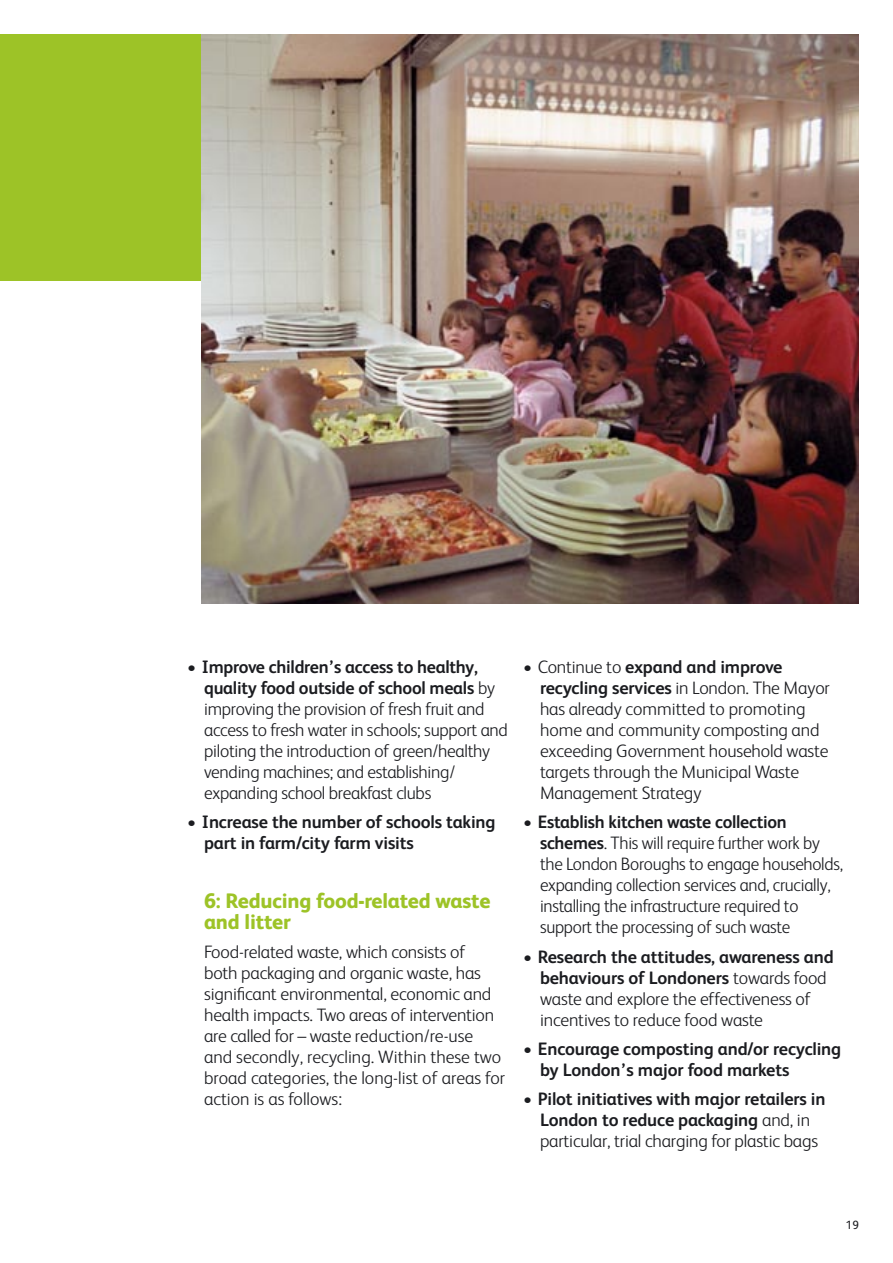
<style>
.page{position:relative;width:893px;height:1263px;background:#fff}
.page>*{position:absolute;margin:0;border:0;box-sizing:border-box;transform-origin:0 0}
.Sub_Heading_1{font:800 21px/21px "FS Albert";letter-spacing:-.01em;color:#9dc327}
.Bullet_Points{font:300 18px/21px "FS Albert";letter-spacing:-.015em;color:#1b1c20}
.Body_copy{font:300 18px/21px "FS Albert";letter-spacing:-.01em;color:#1b1c20}
.Bullet_Points-2{font:700 18px/21px "FS Albert";letter-spacing:-.01em;color:#1b1c20}
.t1{font:12px "FS Albert";color:#1b1c20}
.s1{font-weight:700}
.s2{font-weight:300}
</style>
<div class="page">
<div style="left:0;top:34px;width:859px;height:247px;background:#9dc327"></div>
<img style="left:202px;top:34px;width:657px;height:570px">
<p class="Bullet_Points" style="left:204px;top:656px;width:305px;text-indent:-17px">• <span class="s1">Improve children’s access to healthy, quality food outside of school meals</span> by improving the provision of fresh fruit and access to fresh water in schools; support and piloting the introduction of green/healthy vending machines; and establishing/ expanding school breakfast clubs</p>
<p class="Bullet_Points-2" style="left:204px;top:812px;width:293px;text-indent:-17px"><span class="s2">•</span> Increase the number of schools taking part in farm/city farm visits</p>
<p class="Sub_Heading_1" style="left:204px;top:890px;width:288px">6: Reducing food-related waste and litter</p>
<p class="Body_copy" style="left:204px;top:941px;width:302px">Food-related waste, which consists of<br>both packaging and organic waste, has significant environmental, economic and health impacts. Two areas of intervention are called for – waste reduction/re-use and secondly, recycling. Within these two broad categories, the long-list of areas for action is as follows:</p>
<p class="Bullet_Points" style="left:540px;top:656px;width:291px;text-indent:-17px">• Continue to <span class="s1">expand and improve recycling services</span> in London. The Mayor has already committed to promoting home and community composting and exceeding Government household waste targets through the Municipal Waste Management Strategy</p>
<p class="Bullet_Points" style="left:540px;top:812px;width:305px;text-indent:-17px">• <span class="s1">Establish kitchen waste collection schemes</span>. This will require further work by the London Boroughs to engage households, expanding collection services and, crucially, installing the infrastructure required to support the processing of such waste</p>
<p class="Bullet_Points" style="left:540px;top:946px;width:295px;text-indent:-17px">• <span class="s1">Research the attitudes, awareness and behaviours of Londoners</span> towards food waste and explore the effectiveness of incentives to reduce food waste</p>
<p class="Bullet_Points-2" style="left:540px;top:1038px;width:303px;text-indent:-17px"><span class="s2">•</span> Encourage composting and/or recycling by London’s major food markets</p>
<p class="Bullet_Points-2" style="left:523px;top:1088px;width:304px;text-align:center"><span class="s2">•</span> Pilot initiatives with major retailers in<br>London to reduce packaging <span class="s2">and, in particular, trial charging for plastic bags</span></p>
<p class="t1" style="left:846px;top:1218px;width:15px">19</p>
</div>
